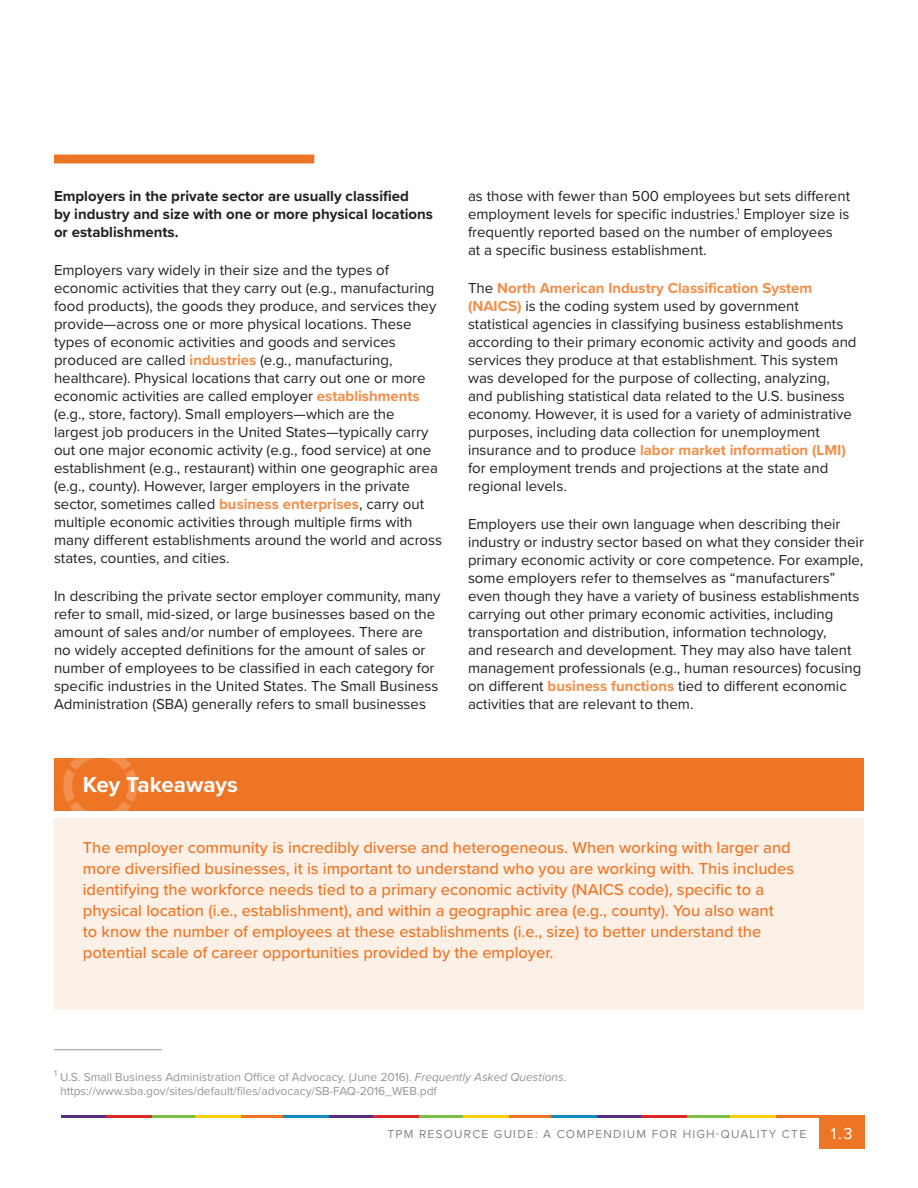
<style>
.page{position:relative;width:918px;height:1188px;background:#fff}
.page>*{position:absolute;margin:0;border:0;box-sizing:border-box;transform-origin:0 0}
._2_subhead_1{font:700 22.5px "Proxima Nova";color:#fff}
.Key_Takeaway_Descrip{font:500 16.5px/21px "Proxima Nova";color:#ee7525}
.t1{font:16.5px "Proxima Nova";color:#fff}
.Body_Copy{font:15px/18px "Proxima Nova";color:#231f20}
.body_subhead_bold{font:700 15px/18px "Proxima Nova";color:#231f20}
.footnote{font:12px/14.4px "Proxima Nova";color:#939598}
.t2{font:12px "Proxima Nova";letter-spacing:.1em;color:#818386}
.s1{font-weight:700;color:#f18e48}
.s2{font-style:italic}
</style>
<div class="page">
<div style="left:54px;top:154px;width:260px;height:10px;background:#ee7525"></div>
<hr style="left:597px;top:1115px;width:45px;height:3px;background:#592d83">
<hr style="left:686px;top:1115px;width:46px;height:3px;background:#7dbd41">
<hr style="left:774px;top:1115px;width:46px;height:3px;background:#ee7525">
<hr style="left:641px;top:1115px;width:46px;height:3px;background:#e12725">
<hr style="left:730px;top:1115px;width:46px;height:3px;background:#fdcd09">
<hr style="left:329px;top:1115px;width:46px;height:3px;background:#592d83">
<hr style="left:418px;top:1115px;width:46px;height:3px;background:#7dbd41">
<hr style="left:506px;top:1115px;width:46px;height:3px;background:#ee7525">
<hr style="left:373px;top:1115px;width:46px;height:3px;background:#e12725">
<hr style="left:463px;top:1115px;width:45px;height:3px;background:#fdcd09">
<hr style="left:551px;top:1115px;width:46px;height:3px;background:#128bc0">
<hr style="left:61px;top:1115px;width:46px;height:3px;background:#592d83">
<hr style="left:150px;top:1115px;width:46px;height:3px;background:#7dbd41">
<hr style="left:239px;top:1115px;width:45px;height:3px;background:#ee7525">
<hr style="left:106px;top:1115px;width:45px;height:3px;background:#e12725">
<hr style="left:195px;top:1115px;width:46px;height:3px;background:#fdcd09">
<hr style="left:283px;top:1115px;width:46px;height:3px;background:#128bc0">
<div style="left:819px;top:1115px;width:46px;height:34px;background:#ee7525"></div>
<hr style="left:54px;top:1049px;width:108px;height:1px;background:#939598">
<div style="left:54px;top:758px;width:810px;height:52px;background:#ee7525"></div>
<svg style="left:63px;top:758px;width:74px;height:52px"></svg>
<div style="left:54px;top:819px;width:810px;height:191px;background:#fdf1e7"></div>
<p class="body_subhead_bold" style="left:54px;top:187px;width:381px">Employers in the private sector are usually classified<br>by industry and size with one or more physical locations or establishments.</p>
<p class="Body_Copy" style="left:54px;top:260px;width:390px">Employers vary widely in their size and the types of economic activities that they carry out (e.g., manufacturing food products), the goods they produce, and services they provide—across one or more physical locations. These types of economic activities and goods and services produced are called <span class="s1">industries</span> (e.g., manufacturing, healthcare). Physical locations that carry out one or more economic activities are called employer <span class="s1">establishments </span>(e.g., store, factory). Small employers—which are the largest job producers in the United States—typically carry out one major economic activity (e.g., food service) at one establishment (e.g., restaurant) within one geographic area (e.g., county). However, larger employers in the private sector, sometimes called <span class="s1">business enterprises</span>, carry out multiple economic activities through multiple firms with many different establishments around the world and across states, counties, and cities.</p>
<p class="Body_Copy" style="left:54px;top:587px;width:388px">In describing the private sector employer community, many refer to small, mid-sized, or large businesses based on the amount of sales and/or number of employees. There are no widely accepted definitions for the amount of sales or number of employees to be classified in each category for specific industries in the United States. The Small Business Administration (SBA) generally refers to small businesses</p>
<p class="_2_subhead_1" style="left:83px;top:767px;width:157px">Key Takeaways</p>
<p class="Body_Copy" style="left:468px;top:186px;width:384px">as those with fewer than 500 employees but sets different employment levels for specific industries.<sup>1</sup> Employer size is frequently reported based on the number of employees<br>at a specific business establishment.</p>
<p class="Body_Copy" style="left:468px;top:278px;width:390px">The <span class="s1">North American Industry Classification System (NAICS)</span> is the coding system used by government statistical agencies in classifying business establishments according to their primary economic activity and goods and services they produce at that establishment. This system was developed for the purpose of collecting, analyzing, and publishing statistical data related to the U.S. business economy. However, it is used for a variety of administrative purposes, including data collection for unemployment insurance and to produce <span class="s1">labor market information (LMI) </span>for employment trends and projections at the state and regional levels.</p>
<p class="Body_Copy" style="left:468px;top:515px;width:397px">Employers use their own language when describing their industry or industry sector based on what they consider their primary economic activity or core competence. For example, some employers refer to themselves as “manufacturers” even though they have a variety of business establishments carrying out other primary economic activities, including transportation and distribution, information technology,<br>and research and development. They may also have talent management professionals (e.g., human resources) focusing on different <span class="s1">business functions</span> tied to different economic activities that are relevant to them.</p>
<p class="Key_Takeaway_Descrip" style="left:83px;top:836px;width:713px">The employer community is incredibly diverse and heterogeneous. When working with larger and more diversified businesses, it is important to understand who you are working with. This includes identifying the workforce needs tied to a primary economic activity (NAICS code), specific to a physical location (i.e., establishment), and within a geographic area (e.g., county). You also want<br>to know the number of employees at these establishments (i.e., size) to better understand the potential scale of career opportunities provided by the employer.</p>
<p class="footnote" style="left:60px;top:1069px;width:508px;text-indent:-6px"><sup>1</sup> U.S. Small Business Administration Office of Advocacy. (June 2016). <span class="s2">Frequently Asked Questions</span>. https://www.sba.gov/sites/default/files/advocacy/SB-FAQ-2016_WEB.pdf</p>
<p class="t2" style="left:388px;top:1125px;width:420px">TPM RESOURCE GUIDE: A COMPENDIUM FOR HIGH-QUALITY CTE</p>
<p class="t1" style="left:831px;top:1121px;width:23px">1.3</p>
</div>
